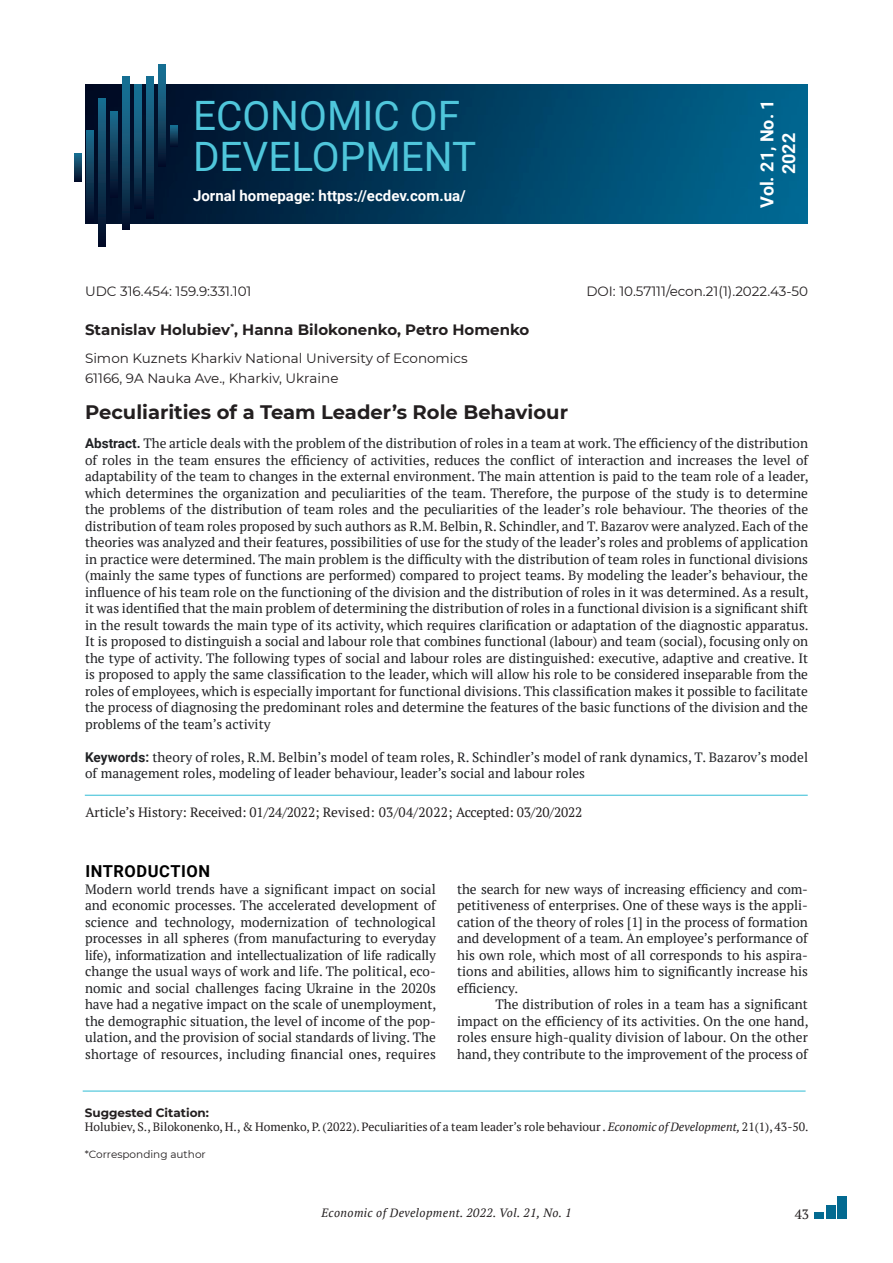
<style>
.page{position:relative;width:893px;height:1263px;background:#fff}
.page>*{position:absolute;margin:0;border:0;box-sizing:border-box;transform-origin:0 0}
.t1{font:40.5px "Roboto";color:#4fc6db}
.t2{font:700 19.5px "Montserrat";color:#231f20}
.t3{font:700 18px/21.6px "Roboto";color:#fff;text-align:center}
.t4{font:700 16.5px "Roboto";letter-spacing:.035em;color:#000}
.t5{font:700 15px "Montserrat";color:#231f20}
.t6{font:700 15px "Roboto";color:#fff}
.HTML_Preformatted{font:13.5px/16.5px "PT Serif";color:#202124;text-align:justify}
.t7{font:13.5px "Montserrat";color:#231f20}
.t8{font:13.5px "PT Serif";letter-spacing:-.005em;color:#231f20}
.t9{font:12px "PT Serif";color:#231f20}
.t10{font:italic 12px "PT Serif";letter-spacing:.03em;color:#231f20}
.t11{font:700 12px "Montserrat";color:#231f20}
.t12{font:10.5px "Montserrat";color:#231f20}
.s1{font-family:"Roboto";font-weight:700}
.s2{font-style:italic}
</style>
<div class="page">
<div style="left:837px;top:1196px;width:10px;height:22px;background:#036a91"></div>
<div style="left:826px;top:1205px;width:9px;height:13px;background:#036a91"></div>
<div style="left:814px;top:1212px;width:9px;height:6px;background:#036a91"></div>
<hr style="left:85px;top:84px;width:723px;height:2px;background:#4fc6db">
<img style="left:85px;top:85px;width:723px;height:138px">
<svg style="left:159px;top:64px;width:7px;height:102px"></svg>
<svg style="left:147px;top:77px;width:7px;height:141px"></svg>
<svg style="left:134px;top:85px;width:8px;height:124px"></svg>
<svg style="left:122px;top:77px;width:8px;height:153px"></svg>
<svg style="left:110px;top:111px;width:8px;height:87px"></svg>
<svg style="left:98px;top:98px;width:8px;height:148px"></svg>
<svg style="left:86px;top:130px;width:8px;height:92px"></svg>
<svg style="left:74px;top:154px;width:8px;height:28px"></svg>
<svg style="left:171px;top:126px;width:7px;height:21px"></svg>
<hr style="left:83px;top:1090px;width:723px;height:2px;background:#4fc6db">
<hr style="left:85px;top:795px;width:723px;height:1px;background:#4fc6db">
<p class="t1" style="left:193px;top:88px;width:269px">ECONOMIC OF</p>
<p class="t1" style="left:193px;top:128px;width:285px">DEVELOPMENT</p>
<p class="t6" style="left:193px;top:185px;width:274px">Jornal homepage: https://ecdev.com.ua/</p>
<p class="t3" style="left:756px;top:208px;width:110px;rotate:-90deg">Vol. 21, No. 1<br>2022</p>
<p class="t7" style="left:85px;top:282px;width:168px">UDC 316.454: 159.9:331.101</p>
<p class="t5" style="left:85px;top:319px;width:446px">Stanislav Holubiev<sup>*</sup>, Hanna Bilokonenko, Petro Homenko</p>
<p class="t7" style="left:85px;top:349px;width:384px">Simon Kuznets Kharkiv National University of Economics</p>
<p class="t7" style="left:85px;top:369px;width:255px">61166, 9A Nauka Ave., Kharkiv, Ukraine</p>
<p class="t2" style="left:85px;top:398px;width:484px">Peculiarities of a Team Leader’s Role Behaviour</p>
<p class="t7" style="left:586px;top:282px;width:223px">DOI: 10.57111/econ.21(1).2022.43-50</p>
<p class="HTML_Preformatted" style="left:85px;top:435px;width:725px"><span class="s1">Abstract.</span> The article deals with the problem of the distribution of roles in a team at work. The efficiency of the distribution of roles in the team ensures the efficiency of activities, reduces the conflict of interaction and increases the level of adaptability of the team to changes in the external environment. The main attention is paid to the team role of a leader, which determines the organization and peculiarities of the team. Therefore, the purpose of the study is to determine the problems of the distribution of team roles and the peculiarities of the leader’s role behaviour. The theories of the distribution of team roles proposed by such authors as R.M. Belbin, R. Schindler, and T. Bazarov were analyzed. Each of the theories was analyzed and their features, possibilities of use for the study of the leader’s roles and problems of application in practice were determined. The main problem is the difficulty with the distribution of team roles in functional divisions (mainly the same types of functions are performed) compared to project teams. By modeling the leader’s behaviour, the influence of his team role on the functioning of the division and the distribution of roles in it was determined. As a result, it was identified that the main problem of determining the distribution of roles in a functional division is a significant shift in the result towards the main type of its activity, which requires clarification or adaptation of the diagnostic apparatus.<br>It is proposed to distinguish a social and labour role that combines functional (labour) and team (social), focusing only on the type of activity. The following types of social and labour roles are distinguished: executive, adaptive and creative. It is proposed to apply the same classification to the leader, which will allow his role to be considered inseparable from the roles of employees, which is especially important for functional divisions. This classification makes it possible to facilitate the process of diagnosing the predominant roles and determine the features of the basic functions of the division and the problems of the team’s activity</p>
<p class="HTML_Preformatted" style="left:85px;top:748px;width:725px"><span class="s1">Keywords:</span> theory of roles, R.M. Belbin’s model of team roles, R. Schindler’s model of rank dynamics, T. Bazarov’s model of management roles, modeling of leader behaviour, leader’s social and labour roles</p>
<p class="t8" style="left:85px;top:803px;width:499px">Article’s History: Received: 01/24/2022; Revised: 03/04/2022; Accepted: 03/20/2022</p>
<p class="t4" style="left:85px;top:860px;width:126px">INTRODUCTION</p>
<p class="HTML_Preformatted" style="left:85px;top:880px;width:353px">Modern world trends have a significant impact on social and economic processes. The accelerated development of science and technology, modernization of technological processes in all spheres (from manufacturing to everyday life), informatization and intellectualization of life radically change the usual ways of work and life. The political, eco&shy;nomic and social challenges facing Ukraine in the 2020s have had a negative impact on the scale of unemployment, the demographic situation, the level of income of the pop&shy;ulation, and the provision of social standards of living. The shortage of resources, including financial ones, requires</p>
<p class="HTML_Preformatted" style="left:457px;top:880px;width:352px">the search for new ways of increasing efficiency and com&shy;petitiveness of enterprises. One of these ways is the appli&shy;cation of the theory of roles [1] in the process of formation and development of a team. An employee’s performance of his own role, which most of all corresponds to his aspira&shy;tions and abilities, allows him to significantly increase his efficiency.</p>
<p class="HTML_Preformatted" style="left:457px;top:996px;width:353px;text-indent:38px">The distribution of roles in a team has a significant impact on the efficiency of its activities. On the one hand, roles ensure high-quality division of labour. On the other hand, they contribute to the improvement of the process of</p>
<p class="t11" style="left:85px;top:1104px;width:126px">Suggested Citation:</p>
<p class="t9" style="left:85px;top:1119px;width:725px">Holubiev, S., Bilokonenko, H., &amp; Homenko, P. (2022). Peculiarities of a team leader’s role behaviour . <span class="s2">Economic of Development,</span> 21(1), 43-50.</p>
<p class="t12" style="left:85px;top:1147px;width:122px">*Corresponding author</p>
<p class="t10" style="left:321px;top:1205px;width:252px">Economic of Development. 2022. Vol. 21, No. 1</p>
<p class="t8" style="left:795px;top:1205px;width:16px">43</p>
</div>
